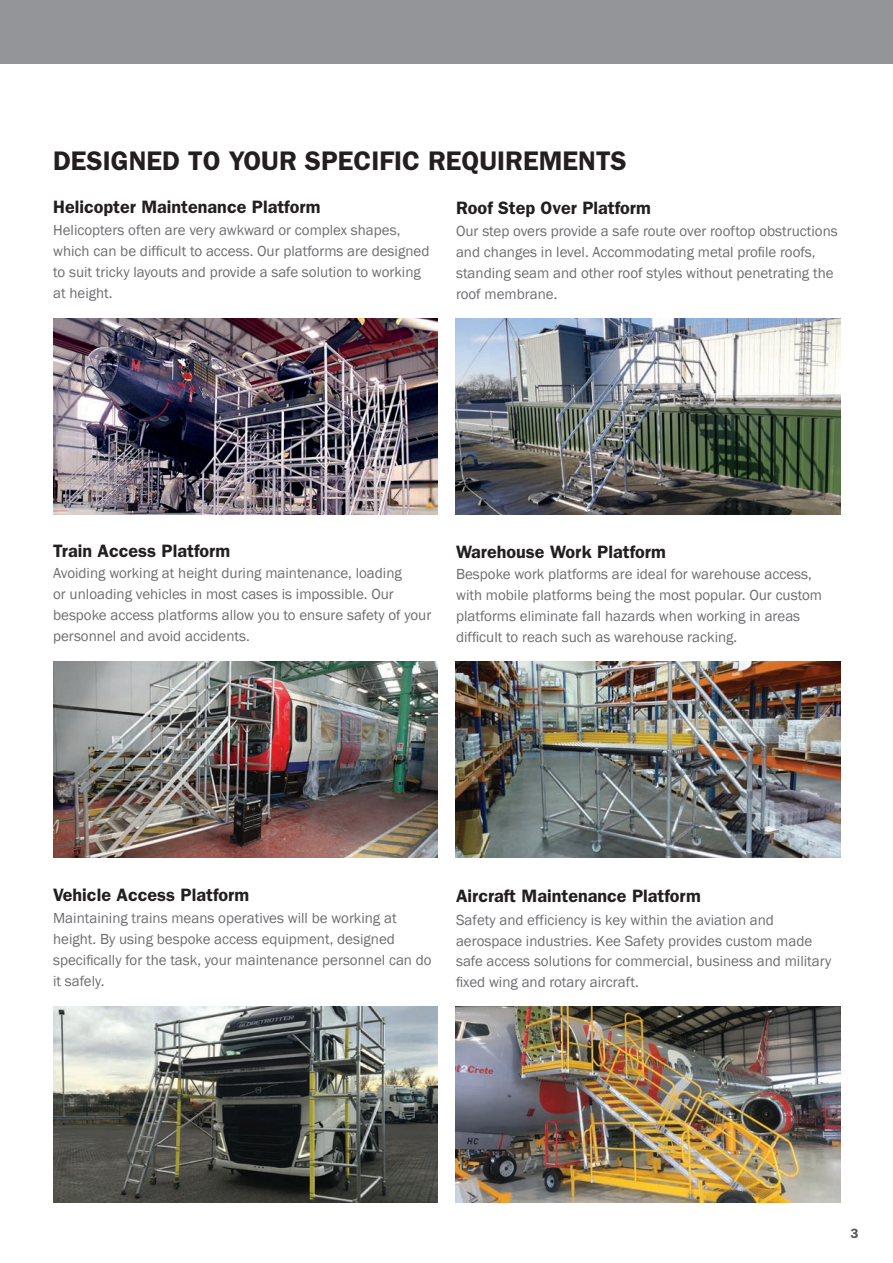
<style>
.page{position:relative;width:893px;height:1263px;background:#fff}
.page>*{position:absolute;margin:0;border:0;box-sizing:border-box;transform-origin:0 0}
.t1{font:600 27px "ITC Franklin Gothic Std";color:#231f20}
.t2{font:600 18px "ITC Franklin Gothic Std";color:#231f20}
.t3{font:15px/21px "Franklin Gothic";color:#6c6d70}
.t4{font:600 13.5px "ITC Franklin Gothic Std";color:#57585a}
</style>
<div class="page">
<div style="left:0;top:0;width:893px;height:64px;background:#939598"></div>
<img style="left:53px;top:319px;width:385px;height:195px">
<img style="left:455px;top:319px;width:385px;height:195px">
<img style="left:53px;top:662px;width:385px;height:196px">
<img style="left:455px;top:662px;width:385px;height:196px">
<img style="left:53px;top:1006px;width:385px;height:196px">
<img style="left:455px;top:1006px;width:385px;height:196px">
<h1 class="t1" style="left:53px;top:144px;width:575px">DESIGNED TO YOUR SPECIFIC REQUIREMENTS</h1>
<p class="t2" style="left:53px;top:196px;width:269px">Helicopter Maintenance Platform</p>
<p class="t3" style="left:53px;top:220px;width:378px">Helicopters often are very awkward or complex shapes, which can be difficult to access. Our platforms are designed to suit tricky layouts and provide a safe solution to working at height.</p>
<p class="t2" style="left:456px;top:198px;width:197px">Roof Step Over Platform</p>
<p class="t3" style="left:456px;top:221px;width:383px">Our step overs provide a safe route over rooftop obstructions and changes in level. Accommodating metal profile roofs, standing seam and other roof styles without penetrating the roof membrane.</p>
<p class="t2" style="left:53px;top:540px;width:179px">Train Access Platform</p>
<p class="t3" style="left:53px;top:563px;width:380px">Avoiding working at height during maintenance, loading<br>or unloading vehicles in most cases is impossible. Our bespoke access platforms allow you to ensure safety of your personnel and avoid accidents.</p>
<p class="t2" style="left:456px;top:541px;width:211px">Warehouse Work Platform</p>
<p class="t3" style="left:456px;top:564px;width:368px">Bespoke work platforms are ideal for warehouse access, with mobile platforms being the most popular. Our custom platforms eliminate fall hazards when working in areas difficult to reach such as warehouse racking.</p>
<p class="t2" style="left:53px;top:884px;width:198px">Vehicle Access Platform</p>
<p class="t3" style="left:53px;top:907px;width:380px">Maintaining trains means operatives will be working at height. By using bespoke access equipment, designed specifically for the task, your maintenance personnel can do it safely.</p>
<p class="t2" style="left:456px;top:885px;width:246px">Aircraft Maintenance Platform</p>
<p class="t3" style="left:456px;top:910px;width:377px;line-height:20.5px">Safety and efficiency is key within the aviation and aerospace industries. Kee Safety provides custom made safe access solutions for commercial, business and military fixed wing and rotary aircraft.</p>
<p class="t4" style="left:850px;top:1225px;width:10px">3</p>
</div>
